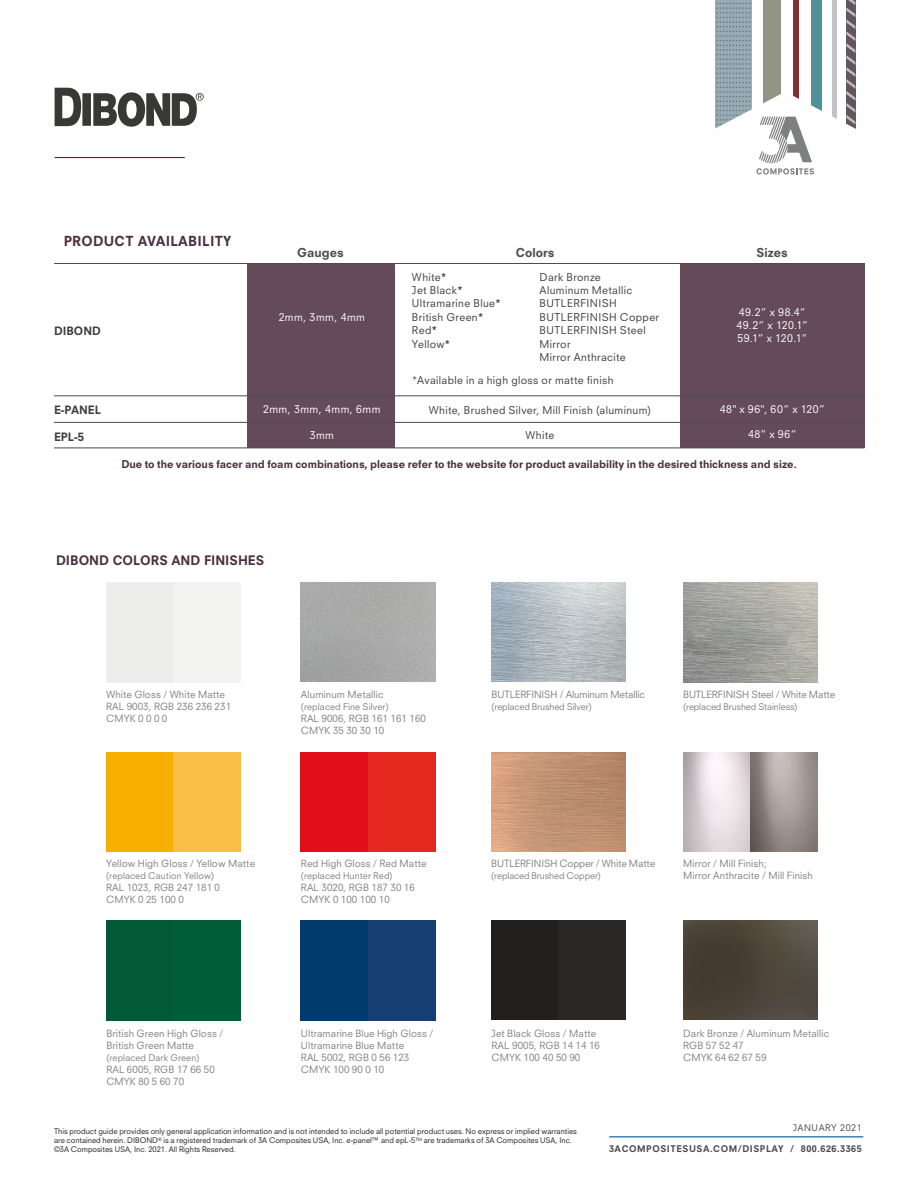
<style>
.page{position:relative;width:918px;height:1188px;background:#fff}
.page>*{position:absolute;margin:0;border:0;box-sizing:border-box;transform-origin:0 0}
.t1{font:800 13.5px "Neuzeit SLT Std";letter-spacing:.02em;color:#4b2e40}
.t2{font:800 12.75px "Neuzeit SLT Std";color:#4b2e40}
.t3{font:800 12px "Neuzeit SLT Std";color:#4b4c4d}
.t4{font:800 11.25px "Neuzeit SLT Std";color:#3e3e3f}
.t5{font:10.5px "Neuzeit SLT Std";letter-spacing:.035em;color:#3e3e3f}
.t6{font:800 10.5px "Neuzeit SLT Std";color:#4b2e40}
.t7{font:10.5px "Neuzeit SLT Std";letter-spacing:.045em;color:#fff}
.t8{font:9.75px/12px "Neuzeit SLT Std";letter-spacing:.01em;color:#808285}
.t9{font:9.75px "Neuzeit SLT Std";letter-spacing:-.01em;color:#808285}
.t10{font:9px "Neuzeit SLT Std";letter-spacing:.01em;color:#808285}
.t11{font:9px "Neuzeit SLT Std";letter-spacing:-.01em;color:#808285}
.t12{font:800 9px "Neuzeit SLT Std";letter-spacing:.06em;color:#4b4c4d}
.t13{font:9px "Neuzeit SLT Std";letter-spacing:.06em;color:#4b4c4d}
.t14{font:7.5px "Neuzeit SLT Std";color:#231f20}
.s1{font-weight:800}
</style>
<div class="page">
<svg style="left:715px;top:0;width:141px;height:175px"></svg>
<img style="left:301px;top:583px;width:135px;height:99px">
<img style="left:106px;top:753px;width:135px;height:99px">
<img style="left:301px;top:921px;width:135px;height:99px">
<div style="left:491px;top:921px;width:135px;height:99px;background:#21201e"></div>
<img style="left:491px;top:583px;width:135px;height:99px">
<img style="left:491px;top:753px;width:135px;height:99px">
<img style="left:683px;top:583px;width:135px;height:99px">
<img style="left:683px;top:921px;width:135px;height:99px">
<img style="left:301px;top:753px;width:135px;height:99px">
<img style="left:683px;top:753px;width:135px;height:99px">
<div style="left:106px;top:921px;width:135px;height:99px;background:#025936"></div>
<svg style="left:55px;top:88px;width:149px;height:39px"></svg>
<hr style="left:55px;top:157px;width:130px;height:1px;background:#4b2e40">
<div style="left:680px;top:264px;width:184px;height:184px;background:#654b59"></div>
<div style="left:247px;top:264px;width:147px;height:184px;background:#654b59"></div>
<hr style="left:54px;top:263px;width:810px;height:1px;background:#4b4c4d">
<hr style="left:54px;top:422px;width:810px;height:1px;background:#4b4c4d">
<hr style="left:54px;top:448px;width:810px;height:1px;background:#4b4c4d">
<hr style="left:54px;top:396px;width:810px;height:1px;background:#4b4c4d">
<hr style="left:609px;top:1136px;width:254px;height:1px;background:#0056a3">
<p class="t1" style="left:64px;top:233px;width:169px">PRODUCT AVAILABILITY</p>
<p class="t4" style="left:54px;top:324px;width:48px">DIBOND</p>
<p class="t4" style="left:54px;top:403px;width:49px">E-PANEL</p>
<p class="t4" style="left:54px;top:430px;width:32px">EPL-5</p>
<p class="t3" style="left:297px;top:245px;width:48px">Gauges</p>
<p class="t3" style="left:516px;top:245px;width:40px">Colors</p>
<p class="t3" style="left:757px;top:245px;width:33px">Sizes</p>
<p class="t7" style="left:279px;top:310px;width:88px">2mm, 3mm, 4mm</p>
<p class="t7" style="left:263px;top:403px;width:119px">2mm, 3mm, 4mm, 6mm</p>
<p class="t7" style="left:310px;top:429px;width:26px">3mm</p>
<p class="t5" style="left:412px;top:270px;width:36px">White<span class="s1">*</span></p>
<p class="t5" style="left:412px;top:284px;width:52px">Jet Black<span class="s1">*</span></p>
<p class="t5" style="left:412px;top:297px;width:90px">Ultramarine Blue<span class="s1">*</span></p>
<p class="t5" style="left:412px;top:311px;width:73px">British Green<span class="s1">*</span></p>
<p class="t5" style="left:412px;top:324px;width:27px">Red<span class="s1">*</span></p>
<p class="t5" style="left:412px;top:337px;width:40px">Yellow<span class="s1">*</span></p>
<p class="t5" style="left:412px;top:373px;width:203px">*Available in a high gloss or matte finish</p>
<p class="t5" style="left:429px;top:403px;width:224px">White, Brushed Silver, Mill Finish (aluminum)</p>
<p class="t5" style="left:526px;top:429px;width:30px">White</p>
<p class="t5" style="left:540px;top:270px;width:63px">Dark Bronze</p>
<p class="t5" style="left:540px;top:284px;width:94px">Aluminum Metallic</p>
<p class="t5" style="left:540px;top:297px;width:79px">BUTLERFINISH</p>
<p class="t5" style="left:540px;top:311px;width:121px">BUTLERFINISH Copper</p>
<p class="t5" style="left:540px;top:324px;width:108px">BUTLERFINISH Steel</p>
<p class="t5" style="left:540px;top:337px;width:33px">Mirror</p>
<p class="t5" style="left:540px;top:351px;width:88px">Mirror Anthracite</p>
<p class="t7" style="left:739px;top:305px;width:68px">49.2” x 98.4”</p>
<p class="t7" style="left:737px;top:319px;width:73px">49.2” x 120.1”</p>
<p class="t7" style="left:737px;top:332px;width:71px">59.1” x 120.1”</p>
<p class="t7" style="left:720px;top:402px;width:107px">48" x 96", 60” x 120”</p>
<p class="t7" style="left:748px;top:428px;width:50px">48” x 96”</p>
<p class="t6" style="left:121px;top:458px;width:677px">Due to the various facer and foam combinations, please refer to the website for product availability in the desired thickness and size.</p>
<p class="t2" style="left:56px;top:553px;width:210px">DIBOND COLORS AND FINISHES</p>
<p class="t8" style="left:106px;top:688px;width:120px">White Gloss / White Matte</p>
<p class="t8" style="left:106px;top:700px;width:126px">RAL 9003, RGB 236 236 231</p>
<p class="t8" style="left:106px;top:712px;width:63px">CMYK 0 0 0 0</p>
<p class="t8" style="left:301px;top:688px;width:84px">Aluminum Metallic</p>
<p class="t10" style="left:301px;top:701px;width:89px">(replaced Fine Silver)</p>
<p class="t8" style="left:301px;top:712px;width:126px">RAL 9006, RGB 161 161 160</p>
<p class="t8" style="left:301px;top:724px;width:85px">CMYK 35 30 30 10</p>
<p class="t9" style="left:492px;top:688px;width:155px">BUTLERFINISH / Aluminum Metallic</p>
<p class="t11" style="left:492px;top:701px;width:102px">(replaced Brushed Silver)</p>
<p class="t9" style="left:683px;top:688px;width:153px">BUTLERFINISH Steel / White Matte</p>
<p class="t11" style="left:683px;top:701px;width:116px">(replaced Brushed Stainless)</p>
<p class="t8" style="left:106px;top:858px;width:150px">Yellow High Gloss / Yellow Matte</p>
<p class="t10" style="left:106px;top:870px;width:109px">(replaced Caution Yellow)</p>
<p class="t8" style="left:106px;top:882px;width:115px">RAL 1023, RGB 247 181 0</p>
<p class="t8" style="left:106px;top:894px;width:79px">CMYK 0 25 100 0</p>
<p class="t8" style="left:301px;top:858px;width:127px">Red High Gloss / Red Matte</p>
<p class="t10" style="left:301px;top:870px;width:93px">(replaced Hunter Red)</p>
<p class="t8" style="left:301px;top:882px;width:115px">RAL 3020, RGB 187 30 16</p>
<p class="t8" style="left:301px;top:894px;width:90px">CMYK 0 100 100 10</p>
<p class="t9" style="left:491px;top:858px;width:165px">BUTLERFINISH Copper / White Matte</p>
<p class="t11" style="left:491px;top:870px;width:111px">(replaced Brushed Copper)</p>
<p class="t8" style="left:683px;top:858px;width:85px">Mirror / Mill Finish;</p>
<p class="t8" style="left:683px;top:870px;width:131px">Mirror Anthracite / Mill Finish</p>
<p class="t8" style="left:106px;top:1028px;width:118px">British Green High Gloss /<br>British Green Matte</p>
<p class="t10" style="left:106px;top:1053px;width:95px">(replaced Dark Green)</p>
<p class="t8" style="left:106px;top:1064px;width:110px">RAL 6005, RGB 17 66 50</p>
<p class="t8" style="left:106px;top:1076px;width:79px">CMYK 80 5 60 70</p>
<p class="t8" style="left:301px;top:1028px;width:134px">Ultramarine Blue High Gloss /</p>
<p class="t8" style="left:301px;top:1040px;width:105px">Ultramarine Blue Matte</p>
<p class="t8" style="left:301px;top:1052px;width:110px">RAL 5002, RGB 0 56 123</p>
<p class="t8" style="left:301px;top:1064px;width:85px">CMYK 100 90 0 10</p>
<p class="t8" style="left:492px;top:1027px;width:106px">Jet Black Gloss / Matte</p>
<p class="t8" style="left:492px;top:1039px;width:110px">RAL 9005, RGB 14 14 16</p>
<p class="t8" style="left:492px;top:1051px;width:90px">CMYK 100 40 50 90</p>
<p class="t8" style="left:683px;top:1027px;width:147px">Dark Bronze / Aluminum Metallic</p>
<p class="t8" style="left:683px;top:1039px;width:62px">RGB 57 52 47</p>
<p class="t8" style="left:683px;top:1051px;width:85px">CMYK 64 62 67 59</p>
<p class="t14" style="left:54px;top:1127px;width:524px">This product guide provides only general application information and is not intended to include all potential product uses. No express or implied warranties</p>
<p class="t14" style="left:54px;top:1136px;width:520px">are contained herein. DIBOND<sup>®</sup> is a registered trademark of 3A Composites USA, Inc. e-panel™ and epL-5<sup>TM</sup> are trademarks of 3A Composites USA, Inc.</p>
<p class="t14" style="left:54px;top:1145px;width:183px">©3A Composites USA, Inc. 2021. All Rights Reserved.</p>
<p class="t13" style="left:793px;top:1122px;width:70px">JANUARY 2021</p>
<p class="t12" style="left:609px;top:1143px;width:254px">3ACOMPOSITESUSA.COM/DISPLAY / 800.626.3365</p>
</div>
